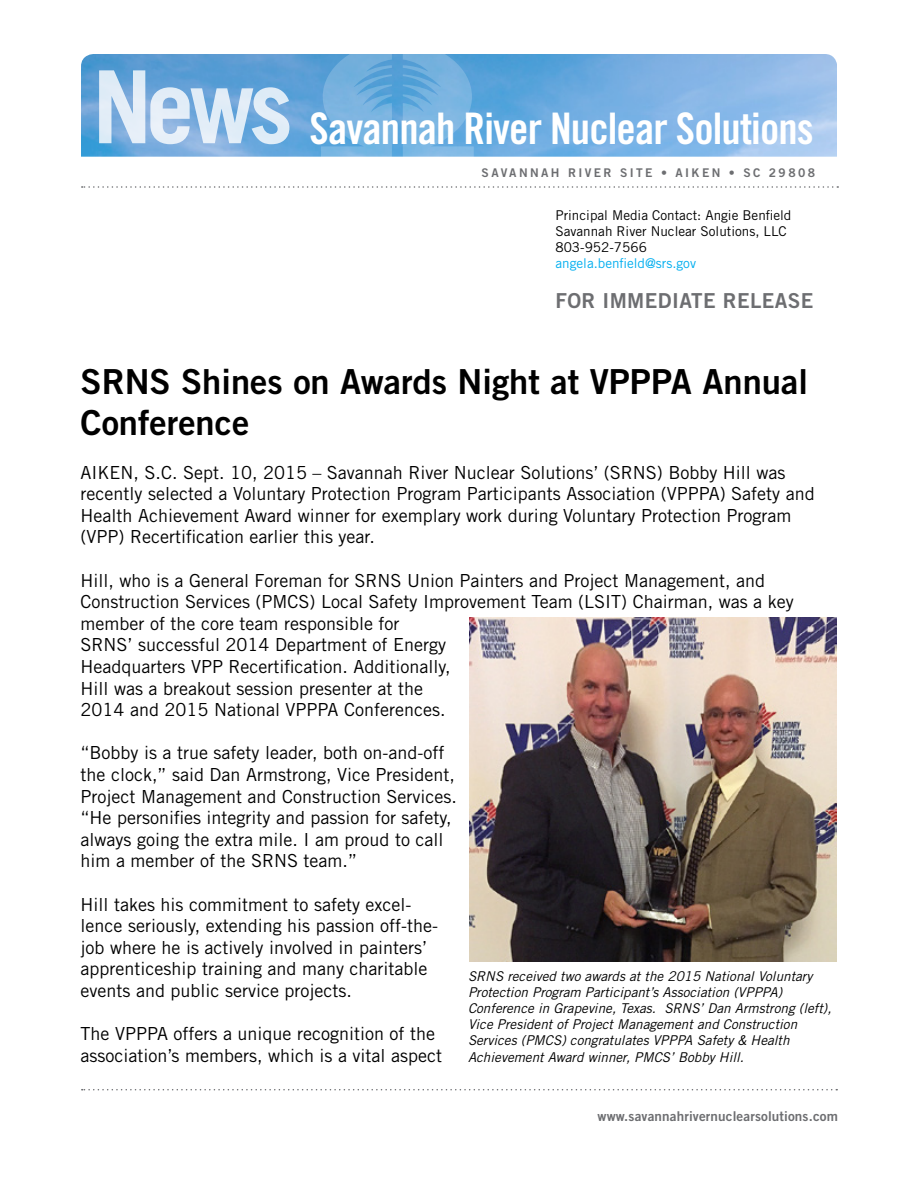
<style>
.page{position:relative;width:918px;height:1188px;background:#fff}
.page>*{position:absolute;margin:0;border:0;box-sizing:border-box;transform-origin:0 0}
.t1{font:43.5px "Trade Gothic LT Std Bd Cn 20";letter-spacing:-.02em;color:#fff}
.t2{font:34.5px/41.4px "Trade Gothic LT Std Bd 2";color:#000}
.t3{font:20.7px "Trade Gothic LT Std Bd 2";letter-spacing:.02em;color:#6d6e71}
.t4{font:18px/21.6px "Trade Gothic LT Std";color:#000}
.t5{font:italic 13.5px/16.2px "Trade Gothic LT Std";color:#000}
.t6{font:13.5px/16.2px "Trade Gothic LT Std";color:#000}
.t7{font:13.5px "Trade Gothic LT Std Bd 2";letter-spacing:.01em;color:#6d6e71}
.t8{font:13.5px "Trade Gothic LT Std";color:#00aeef}
.t9{font:12px "Trade Gothic LT Std Bd 2";letter-spacing:.2em;color:#6d6e71}
</style>
<div class="page">
<img style="left:81px;top:54px;width:756px;height:103px">
<svg style="left:321px;top:54px;width:71px;height:103px;background:#6eaedd"></svg>
<svg style="left:403px;top:54px;width:71px;height:103px;background:#71b0df"></svg>
<svg style="left:99px;top:70px;width:190px;height:74px;background:#a7c9e8"></svg>
<svg style="left:82px;top:1089px;width:755px;height:1px"></svg>
<svg style="left:82px;top:186px;width:756px;height:2px"></svg>
<img style="left:469px;top:618px;width:368px;height:344px">
<h1 class="t1" style="left:310px;top:102px;width:506px">Savannah River Nuclear Solutions</h1>
<p class="t9" style="left:482px;top:165px;width:335px">SAVANNAH RIVER SITE • AIKEN • SC 29808</p>
<p class="t6" style="left:555px;top:207px;width:237px">Principal Media Contact: Angie Benfield<br>Savannah River Nuclear Solutions, LLC<br>803-952-7566</p>
<p class="t8" style="left:555px;top:255px;width:142px">angela.benfield@srs.gov</p>
<p class="t3" style="left:555px;top:288px;width:260px">FOR IMMEDIATE RELEASE</p>
<h2 class="t2" style="left:81px;top:360px;width:729px">SRNS Shines on Awards Night at VPPPA Annual<br>Conference</h2>
<p class="t4" style="left:81px;top:461px;width:736px">AIKEN, S.C. Sept. 10, 2015 – Savannah River Nuclear Solutions’ (SRNS) Bobby Hill was recently selected a Voluntary Protection Program Participants Association (VPPPA) Safety and Health Achievement Award winner for exemplary work during Voluntary Protection Program (VPP) Recertification earlier this year.</p>
<p class="t4" style="left:81px;top:569px;width:715px">Hill, who is a General Foreman for SRNS Union Painters and Project Management, and Construction Services (PMCS) Local Safety Improvement Team (LSIT) Chairman, was a key member of the core team responsible for<br>SRNS’ successful 2014 Department of Energy<br>Headquarters VPP Recertification. Additionally,<br>Hill was a breakout session presenter at the<br>2014 and 2015 National VPPPA Conferences.</p>
<p class="t4" style="left:81px;top:742px;width:378px">“Bobby is a true safety leader, both on-and-off the clock,” said Dan Armstrong, Vice President, Project Management and Construction Services. “He personifies integrity and passion for safety, always going the extra mile. I am proud to call him a member of the SRNS team.”</p>
<p class="t4" style="left:81px;top:893px;width:359px">Hill takes his commitment to safety excel&shy;lence seriously, extending his passion off-the&shy;job where he is actively involved in painters’ apprenticeship training and many charitable events and public service projects.</p>
<p class="t4" style="left:81px;top:1023px;width:363px">The VPPPA offers a unique recognition of the association’s members, which is a vital aspect</p>
<p class="t5" style="left:468px;top:968px;width:365px">SRNS received two awards at the 2015 National Voluntary Protection Program Participant’s Association (VPPPA)<br>Conference in Grapevine, Texas. SRNS’ Dan Armstrong (left), Vice President of Project Management and Construction Services (PMCS) congratulates VPPPA Safety &amp; Health Achievement Award winner, PMCS’ Bobby Hill.</p>
<p class="t7" style="left:598px;top:1107px;width:242px">www.savannahrivernuclearsolutions.com</p>
</div>
